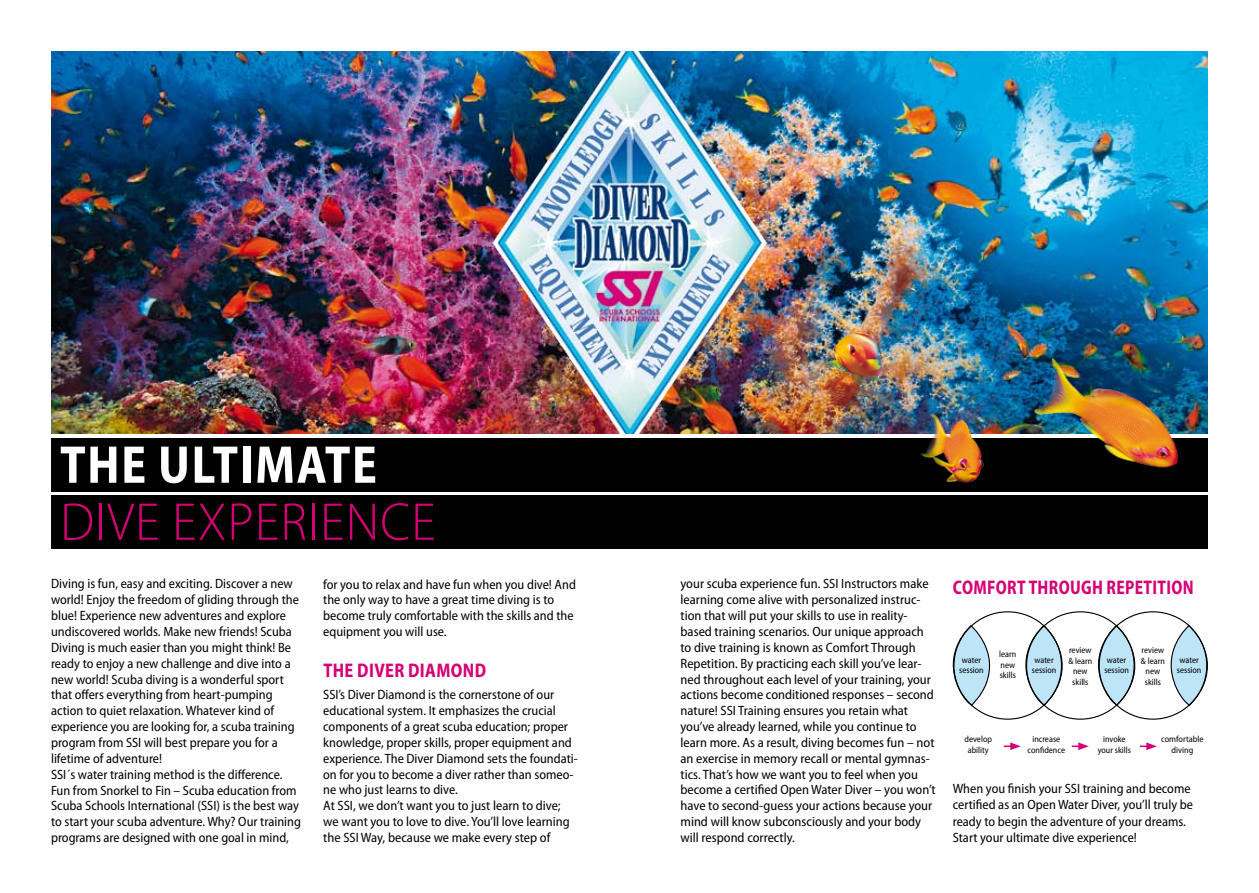
<style>
.page{position:relative;width:1259px;height:893px;background:#fff}
.page>*{position:absolute;margin:0;border:0;box-sizing:border-box;transform-origin:0 0}
.t1{font:300 53.55px "Myriad Pro";letter-spacing:.02em;color:#d50073}
.t2{font:700 semi-condensed 53.55px "Myriad Pro";letter-spacing:.03em;color:#fff;scale:.95 1}
.t3{font:700 semi-condensed 19.8px "Myriad Pro";letter-spacing:.02em;color:#d50073;scale:.86 1}
.t4{font:700 semi-condensed 19.8px "Myriad Pro";letter-spacing:.02em;color:#d50073;scale:.91 1}
.t5{font:semi-condensed 13.5px/15.9px "Myriad Pro";color:#000}
.t6{font:semi-condensed 9px/10.5px "Myriad Pro";color:#000;text-align:center}
</style>
<div class="page">
<div style="left:51px;top:438px;width:1157px;height:53px;background:#000"></div>
<div style="left:51px;top:495px;width:1157px;height:54px;background:#000"></div>
<img style="left:51px;top:51px;width:1157px;height:383px">
<img style="left:486px;top:51px;width:287px;height:383px">
<svg style="left:1098px;top:625px;width:38px;height:81px"></svg>
<svg style="left:1025px;top:625px;width:38px;height:81px"></svg>
<svg style="left:952px;top:625px;width:39px;height:81px"></svg>
<svg style="left:1170px;top:625px;width:38px;height:81px"></svg>
<svg style="left:1003px;top:742px;width:17px;height:8px"></svg>
<svg style="left:1071px;top:742px;width:18px;height:8px"></svg>
<svg style="left:1140px;top:742px;width:17px;height:8px"></svg>
<img style="left:782px;top:293px;width:426px;height:199px">
<h1 class="t2" style="left:60px;top:435px;width:335px">THE ULTIMATE</h1>
<h1 class="t1" style="left:60px;top:490px;width:377px">DIVE eXPERIENCE</h1>
<p class="t5" style="left:51px;top:576px;width:251px">Diving is fun, easy and exciting. Discover a new world! Enjoy the freedom of gliding through the blue! Experience new adventures and explore undiscovered worlds. Make new friends! Scuba Diving is much easier than you might think! Be ready to enjoy a new challenge and dive into a new world! Scuba diving is a wonderful sport that offers everything from heart-pumping action to quiet relaxation. Whatever kind of experience you are looking for, a scuba training program from SSI will best prepare you for a lifetime of adventure!<br>SSI´s water training method is the difference.<br>Fun from Snorkel to Fin – Scuba education from Scuba Schools International (SSI) is the best way to start your scuba adventure. Why? Our training programs are designed with one goal in mind,</p>
<p class="t5" style="left:323px;top:576px;width:254px">for you to relax and have fun when you dive! And the only way to have a great time diving is to become truly comfortable with the skills and the equipment you will use.</p>
<h2 class="t4" style="left:323px;top:659px;width:119px">THE DIVER DIAMOND</h2>
<p class="t5" style="left:323px;top:687px;width:256px">SSI’s Diver Diamond is the cornerstone of our educational system. It emphasizes the crucial components of a great scuba education; proper knowledge, proper skills, proper equipment and experience. The Diver Diamond sets the foundati&shy;on for you to become a diver rather than someo&shy;ne who just learns to dive.<br>At SSI, we don’t want you to just learn to dive; we want you to love to dive. You’ll love learning the SSI Way, because we make every step of</p>
<p class="t5" style="left:680px;top:576px;width:257px">your scuba experience fun. SSI Instructors make learning come alive with personalized instruc&shy;tion that will put your skills to use in reality&shy;based training scenarios. Our unique approach to dive training is known as Comfort Through Repetition. By practicing each skill you’ve lear&shy;ned throughout each level of your training, your actions become conditioned responses – second nature! SSI Training ensures you retain what you’ve already learned, while you continue to learn more. As a result, diving becomes fun – not an exercise in memory recall or mental gymnas&shy;tics. That’s how we want you to feel when you become a certified Open Water Diver – you won’t have to second-guess your actions because your mind will know subconsciously and your body will respond correctly.</p>
<h2 class="t3" style="left:953px;top:576px;width:281px">COMFORT THROUGH REPETITION</h2>
<p class="t6" style="left:999px;top:649px;width:19px;text-align:left">learn new skills</p>
<p class="t6" style="left:1068px;top:645px;width:25px">review &amp; learn new skills</p>
<p class="t6" style="left:1141px;top:645px;width:25px">review &amp; learn new skills</p>
<p class="t6" style="left:959px;top:655px;width:26px;text-align:left">water session</p>
<p class="t6" style="left:1031px;top:655px;width:26px;text-align:left">water session</p>
<p class="t6" style="left:1104px;top:655px;width:26px;text-align:left">water session</p>
<p class="t6" style="left:1177px;top:655px;width:26px;text-align:left">water session</p>
<p class="t6" style="left:964px;top:734px;width:29px">develop ability</p>
<p class="t6" style="left:1027px;top:734px;width:39px">increase confidence</p>
<p class="t6" style="left:1097px;top:734px;width:35px">invoke your skills</p>
<p class="t6" style="left:1161px;top:734px;width:44px">comfortable diving</p>
<p class="t5" style="left:952px;top:780px;width:242px;line-height:16.5px">When you finish your SSI training and become certified as an Open Water Diver, you’ll truly be ready to begin the adventure of your dreams.<br>Start your ultimate dive experience!</p>
</div>
